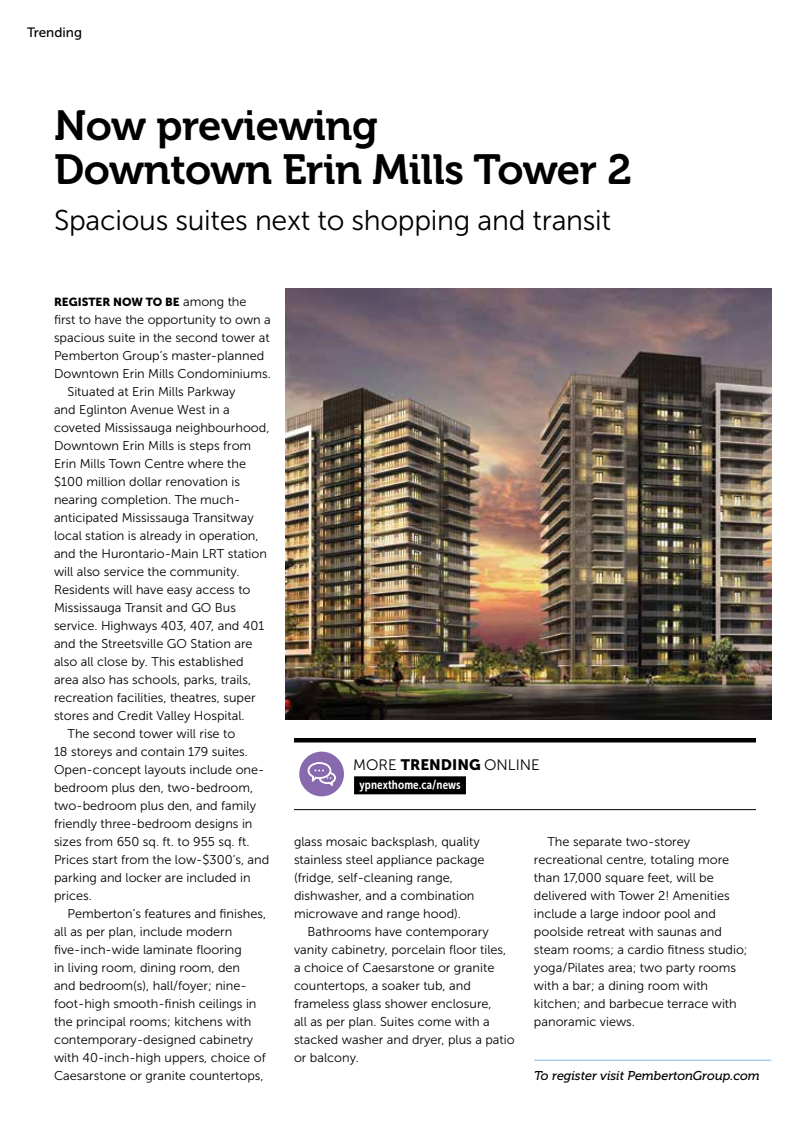
<style>
.page{position:relative;width:810px;height:1134px;background:#fff}
.page>*{position:absolute;margin:0;border:0;box-sizing:border-box;transform-origin:0 0}
.t1{font:42px/45px "Museo 700";letter-spacing:-.01em;color:#000}
.t2{font:28.5px "Museo Sans 300";letter-spacing:-.01em;color:#000}
.t3{font:15.15px "Museo Sans 300";color:#000}
.t4{font:13.5px "Museo Sans 500";color:#000}
.t5{font:12.75px/18px "Museo Sans 300";color:#000}
.t6{font:italic 12.75px "Museo 500";color:#000}
.t7{font:12.3px "Museo Sans Cond 700";letter-spacing:.005em;color:#fff}
.t8{font:11.7px "Museo Sans 900";color:#000}
.s1{font-family:"Museo Sans 300";font-size:12.75px}
.s2{font-family:"Museo Sans 900"}
</style>
<div class="page">
<hr style="left:294px;top:809px;width:462px;height:1px;background:#000">
<hr style="left:294px;top:738px;width:462px;height:4px;background:#000">
<div style="left:354px;top:776px;width:112px;height:18px;background:#000"></div>
<div style="left:299px;top:752px;width:45px;height:44px;background:#8869ae;border-radius:50%"></div>
<svg style="left:308px;top:762px;width:28px;height:24px"></svg>
<img style="left:285px;top:288px;width:486px;height:432px">
<hr style="left:534px;top:1060px;width:237px;height:1px;background:#81b9e4">
<p class="t4" style="left:27px;top:25px;width:57px">Trending</p>
<h1 class="t1" style="left:54px;top:103px;width:579px">Now previewing<br>Downtown Erin Mills Tower 2</h1>
<h2 class="t2" style="left:54px;top:204px;width:559px">Spacious suites next to shopping and transit</h2>
<p class="t8" style="left:54px;top:295px;width:194px">REGISTER NOW TO BE <span class="s1">among the</span></p>
<p class="t5" style="left:54px;top:311px;width:218px">first to have the opportunity to own a</p>
<p class="t5" style="left:54px;top:329px;width:217px">spacious suite in the second tower at</p>
<p class="t5" style="left:54px;top:347px;width:212px">Pemberton Group’s master-planned</p>
<p class="t5" style="left:54px;top:365px;width:218px">Downtown Erin Mills Condominiums.</p>
<p class="t5" style="left:68px;top:383px;width:170px">Situated at Erin Mills Parkway</p>
<p class="t5" style="left:54px;top:401px;width:177px">and Eglinton Avenue West in a</p>
<p class="t5" style="left:54px;top:419px;width:217px">coveted Mississauga neighbourhood,</p>
<p class="t5" style="left:54px;top:437px;width:199px">Downtown Erin Mills is steps from</p>
<p class="t5" style="left:54px;top:455px;width:194px">Erin Mills Town Centre where the</p>
<p class="t5" style="left:54px;top:473px;width:188px">$100 million dollar renovation is</p>
<p class="t5" style="left:54px;top:491px;width:188px">nearing completion. The much-</p>
<p class="t5" style="left:54px;top:509px;width:201px">anticipated Mississauga Transitway</p>
<p class="t5" style="left:54px;top:527px;width:206px">local station is already in operation,</p>
<p class="t5" style="left:54px;top:545px;width:215px">and the Hurontario-Main LRT station</p>
<p class="t5" style="left:54px;top:563px;width:187px">will also service the community.</p>
<p class="t5" style="left:54px;top:581px;width:198px">Residents will have easy access to</p>
<p class="t5" style="left:54px;top:599px;width:184px">Mississauga Transit and GO Bus</p>
<p class="t5" style="left:54px;top:617px;width:212px">service. Highways 403, 407, and 401</p>
<p class="t5" style="left:54px;top:635px;width:200px">and the Streetsville GO Station are</p>
<p class="t5" style="left:54px;top:653px;width:191px">also all close by. This established</p>
<p class="t5" style="left:54px;top:671px;width:199px">area also has schools, parks, trails,</p>
<p class="t5" style="left:54px;top:689px;width:203px">recreation facilities, theatres, super</p>
<p class="t5" style="left:54px;top:707px;width:192px">stores and Credit Valley Hospital.</p>
<p class="t5" style="left:68px;top:725px;width:169px">The second tower will rise to</p>
<p class="t5" style="left:54px;top:743px;width:196px">18 storeys and contain 179 suites.</p>
<p class="t5" style="left:54px;top:761px;width:212px">Open-concept layouts include one-</p>
<p class="t5" style="left:54px;top:779px;width:201px">bedroom plus den, two-bedroom,</p>
<p class="t5" style="left:54px;top:797px;width:204px">two-bedroom plus den, and family</p>
<p class="t5" style="left:54px;top:815px;width:200px">friendly three-bedroom designs in</p>
<p class="t5" style="left:54px;top:833px;width:197px">sizes from 650 sq. ft. to 955 sq. ft.</p>
<p class="t5" style="left:54px;top:851px;width:217px">Prices start from the low-$300’s, and</p>
<p class="t5" style="left:54px;top:869px;width:198px">parking and locker are included in</p>
<p class="t5" style="left:54px;top:887px;width:39px">prices.</p>
<p class="t5" style="left:68px;top:905px;width:200px">Pemberton’s features and finishes,</p>
<p class="t5" style="left:54px;top:923px;width:180px">all as per plan, include modern</p>
<p class="t5" style="left:54px;top:941px;width:189px">five-inch-wide laminate flooring</p>
<p class="t5" style="left:54px;top:959px;width:188px">in living room, dining room, den</p>
<p class="t5" style="left:54px;top:977px;width:194px">and bedroom(s), hall/foyer; nine-</p>
<p class="t5" style="left:54px;top:995px;width:204px">foot-high smooth-finish ceilings in</p>
<p class="t5" style="left:54px;top:1013px;width:199px">the principal rooms; kitchens with</p>
<p class="t5" style="left:54px;top:1031px;width:201px">contemporary-designed cabinetry</p>
<p class="t5" style="left:54px;top:1049px;width:213px">with 40-inch-high uppers, choice of</p>
<p class="t5" style="left:54px;top:1067px;width:211px">Caesarstone or granite countertops,</p>
<p class="t3" style="left:353px;top:757px;width:188px">MORE <span class="s2">TRENDING</span> ONLINE</p>
<p class="t7" style="left:359px;top:778px;width:103px">ypnexthome.ca/news</p>
<p class="t5" style="left:294px;top:833px;width:192px">glass mosaic backsplash, quality stainless steel appliance package (fridge, self-cleaning range, dishwasher, and a combination microwave and range hood).</p>
<p class="t5" style="left:294px;top:923px;width:222px;text-indent:14px">Bathrooms have contemporary vanity cabinetry, porcelain floor tiles, a choice of Caesarstone or granite countertops, a soaker tub, and frameless glass shower enclosure,<br>all as per plan. Suites come with a stacked washer and dryer, plus a patio or balcony.</p>
<p class="t5" style="left:534px;top:833px;width:215px;text-indent:14px">The separate two-storey recreational centre, totaling more than 17,000 square feet, will be delivered with Tower 2! Amenities include a large indoor pool and poolside retreat with saunas and steam rooms; a cardio fitness studio; yoga/Pilates area; two party rooms with a bar; a dining room with kitchen; and barbecue terrace with panoramic views.</p>
<p class="t6" style="left:534px;top:1069px;width:227px">To register visit PembertonGroup.com</p>
</div>
